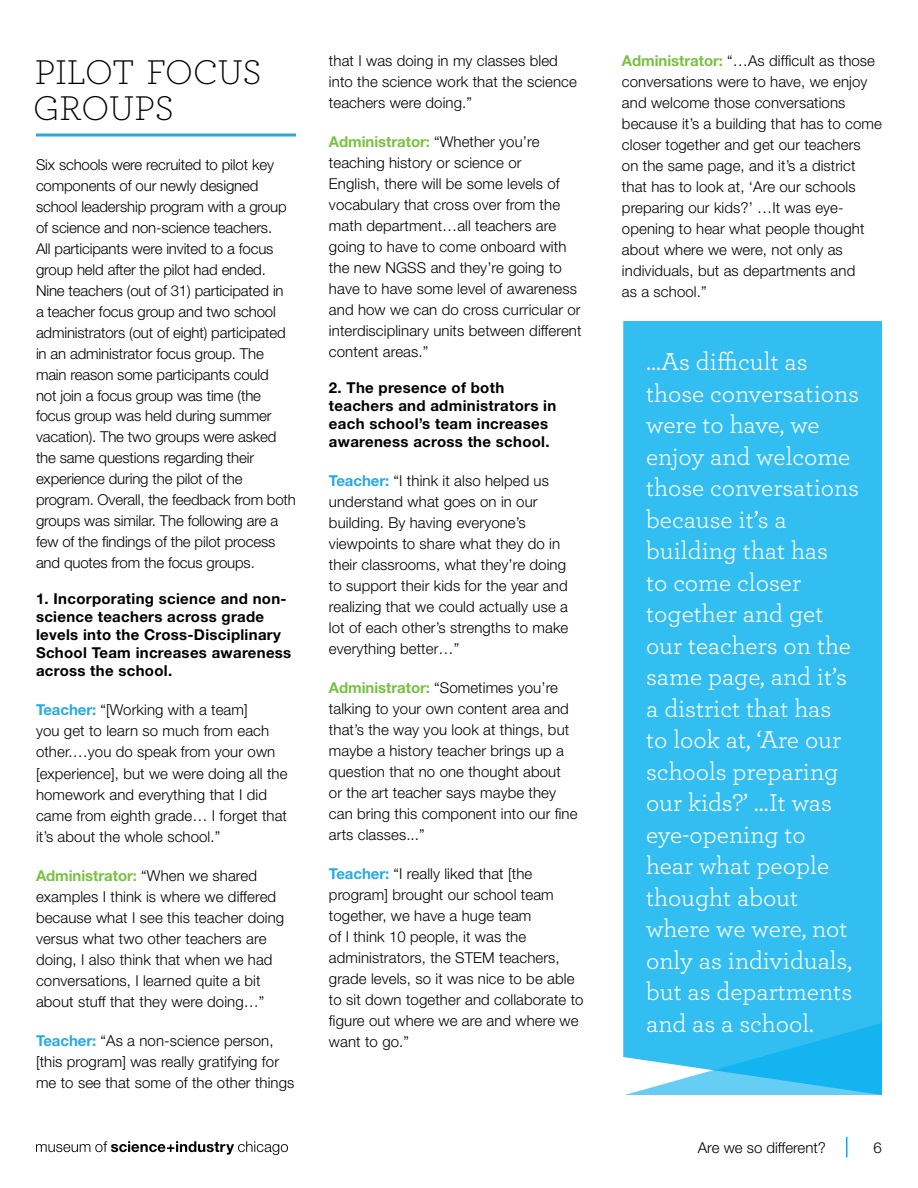
<style>
.page{position:relative;width:918px;height:1188px;background:#fff}
.page>*{position:absolute;margin:0;border:0;box-sizing:border-box;transform-origin:0 0}
.t1{font:300 36px/36px "Archer";color:#000}
.t2{font:25.5px/31.5px "Archer";color:#fff}
.t3{font:300 15px/21px "Helvetica Neue";letter-spacing:.005em;color:#000}
.t4{font:700 15px/18px "Helvetica Neue";letter-spacing:.02em;color:#000}
.s1{font-weight:700;color:#27aae1}
.s2{font-weight:700;color:#7ac143}
</style>
<div class="page">
<hr style="left:846px;top:1137px;width:2px;height:20px;background:#00aeef">
<svg style="left:36px;top:1141px;width:252px;height:14px"></svg>
<hr style="left:36px;top:134px;width:260px;height:2px;background:#27aae1">
<div style="left:623px;top:321px;width:259px;height:737px;background:#33bef2"></div>
<svg style="left:625px;top:1023px;width:257px;height:72px;background:#43c3f3"></svg>
<h1 class="t1" style="left:33px;top:53px;width:230px">PILOT FOCUS<br>GROUPS</h1>
<p class="t3" style="left:36px;top:153px;width:261px">Six schools were recruited to pilot key components of our newly designed school leadership program with a group of science and non-science teachers.<br>All participants were invited to a focus group held after the pilot had ended.<br>Nine teachers (out of 31) participated in<br>a teacher focus group and two school administrators (out of eight) participated in an administrator focus group. The main reason some participants could<br>not join a focus group was time (the focus group was held during summer vacation). The two groups were asked the same questions regarding their experience during the pilot of the program. Overall, the feedback from both groups was similar. The following are a few of the findings of the pilot process and quotes from the focus groups.</p>
<p class="t4" style="left:36px;top:590px;width:257px">1. Incorporating science and non&shy;science teachers across grade levels into the Cross-Disciplinary<br>School Team increases awareness across the school.</p>
<p class="t3" style="left:36px;top:699px;width:253px"><span class="s1">Teacher:</span> “[Working with a team]<br>you get to learn so much from each other.…you do speak from your own [experience], but we were doing all the homework and everything that I did came from eighth grade… I forget that it’s about the whole school.”</p>
<p class="t3" style="left:36px;top:864px;width:250px"><span class="s2">Administrator:</span> “When we shared examples I think is where we differed because what I see this teacher doing versus what two other teachers are doing, I also think that when we had conversations, I learned quite a bit about stuff that they were doing…”</p>
<p class="t3" style="left:36px;top:1029px;width:260px"><span class="s1">Teacher:</span> “As a non-science person, [this program] was really gratifying for me to see that some of the other things</p>
<p class="t3" style="left:329px;top:50px;width:249px">that I was doing in my classes bled into the science work that the science teachers were doing.”</p>
<p class="t3" style="left:329px;top:131px;width:254px"><span class="s2">Administrator:</span> “Whether you’re teaching history or science or<br>English, there will be some levels of vocabulary that cross over from the math department…all teachers are going to have to come onboard with the new NGSS and they’re going to have to have some level of awareness and how we can do cross curricular or interdisciplinary units between different content areas.”</p>
<p class="t4" style="left:329px;top:378px;width:229px">2. The presence of both teachers and administrators in each school’s team increases awareness across the school.</p>
<p class="t3" style="left:329px;top:470px;width:241px"><span class="s1">Teacher:</span> “I think it also helped us understand what goes on in our building. By having everyone’s viewpoints to share what they do in their classrooms, what they’re doing to support their kids for the year and realizing that we could actually use a lot of each other’s strengths to make everything better…”</p>
<p class="t3" style="left:329px;top:677px;width:250px"><span class="s2">Administrator:</span> “Sometimes you’re talking to your own content area and that’s the way you look at things, but maybe a history teacher brings up a question that no one thought about or the art teacher says maybe they can bring this component into our fine arts classes...”</p>
<p class="t3" style="left:329px;top:863px;width:256px"><span class="s1">Teacher:</span> “I really liked that [the program] brought our school team together, we have a huge team<br>of I think 10 people, it was the administrators, the STEM teachers, grade levels, so it was nice to be able to sit down together and collaborate to figure out where we are and where we want to go.”</p>
<p class="t3" style="left:622px;top:50px;width:261px"><span class="s2">Administrator:</span> “…As difficult as those conversations were to have, we enjoy and welcome those conversations because it’s a building that has to come closer together and get our teachers<br>on the same page, and it’s a district that has to look at, ‘Are our schools preparing our kids?’ …It was eye&shy;opening to hear what people thought about where we were, not only as individuals, but as departments and<br>as a school.”</p>
<p class="t2" style="left:646px;top:345px;width:215px">…As difficult as those conversations were to have, we enjoy and welcome those conversations because it’s a building that has<br>to come closer together and get our teachers on the same page, and it’s a district that has<br>to look at, ‘Are our schools preparing our kids?’ …It was eye-opening to hear what people thought about where we were, not only as individuals, but as departments and as a school.</p>
<p class="t3" style="left:698px;top:1136px;width:130px">Are we so different?</p>
<p class="t3" style="left:874px;top:1136px;width:10px">6</p>
</div>
